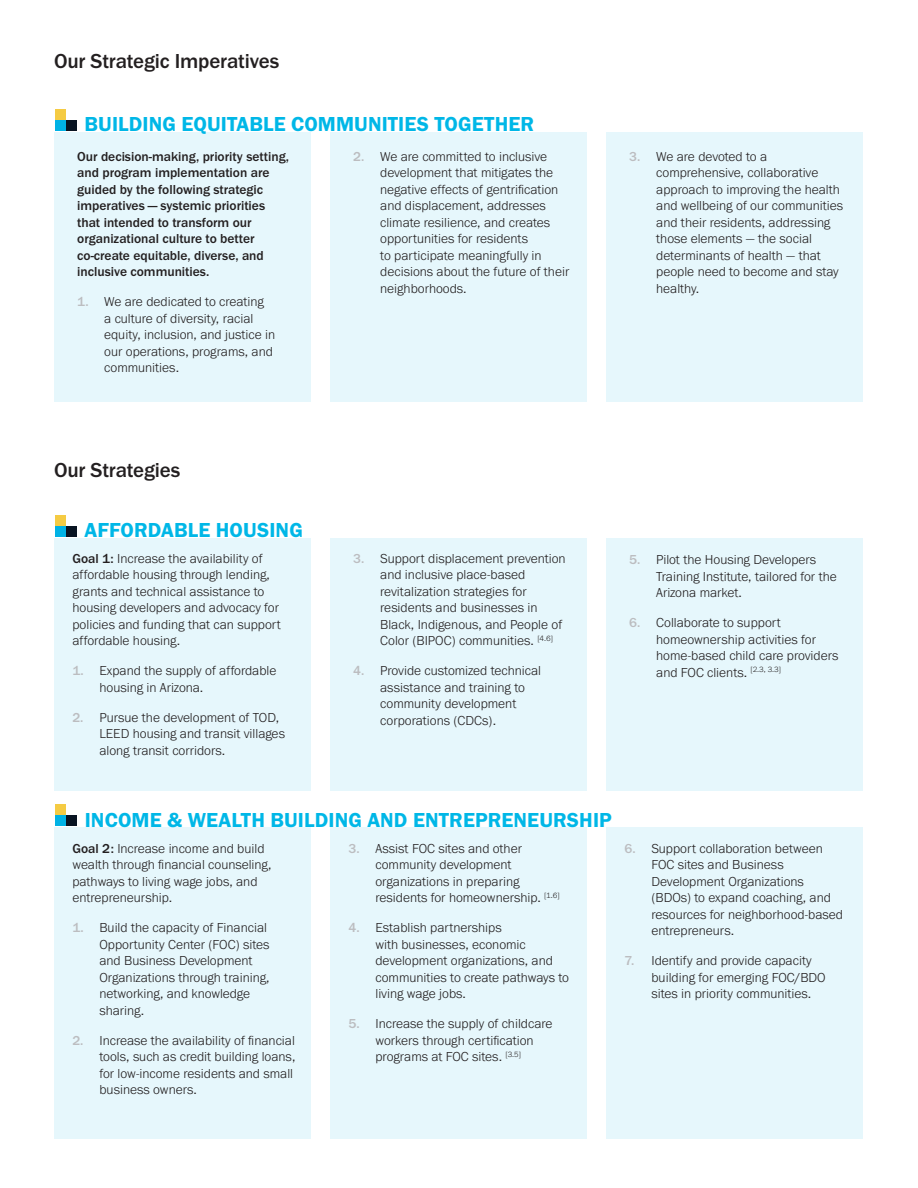
<style>
.page{position:relative;width:918px;height:1188px;background:#fff}
.page>*{position:absolute;margin:0;border:0;box-sizing:border-box;transform-origin:0 0}
.TX_Main_Diagram{font:21px "Franklin Gothic URW Dem";letter-spacing:.005em;color:#00b7e7}
.TX_Diagram_headings{font:500 21px "Franklin Gothic URW";letter-spacing:-.01em;color:#231f20}
.Goal_Description{font:300 13.5px/16.5px "Franklin Gothic URW";color:#231f20}
.Goal_Description-2{font:500 13.5px/16.5px "Franklin Gothic URW";color:#231f20}
.Bullets{font:300 13.5px/16.5px "Franklin Gothic URW";color:#231f20}
.s1{font-weight:500;color:#bcbdc0}
.s2{font-weight:500}
</style>
<div class="page">
<div style="left:55px;top:133px;width:256px;height:269px;background:#e6f7fc"></div>
<div style="left:331px;top:133px;width:256px;height:269px;background:#e6f7fc"></div>
<div style="left:607px;top:133px;width:256px;height:269px;background:#e6f7fc"></div>
<div style="left:55px;top:539px;width:256px;height:252px;background:#e6f7fc"></div>
<div style="left:331px;top:539px;width:256px;height:252px;background:#e6f7fc"></div>
<div style="left:607px;top:539px;width:256px;height:252px;background:#e6f7fc"></div>
<div style="left:55px;top:827px;width:256px;height:312px;background:#e6f7fc"></div>
<div style="left:331px;top:827px;width:256px;height:312px;background:#e6f7fc"></div>
<div style="left:607px;top:827px;width:256px;height:312px;background:#e6f7fc"></div>
<div style="left:66px;top:120px;width:11px;height:11px;background:#091422"></div>
<div style="left:55px;top:120px;width:11px;height:11px;background:#00b2e5"></div>
<div style="left:55px;top:109px;width:11px;height:11px;background:#f5cb43"></div>
<div style="left:66px;top:526px;width:11px;height:11px;background:#091422"></div>
<div style="left:55px;top:526px;width:11px;height:11px;background:#00b2e5"></div>
<div style="left:55px;top:515px;width:11px;height:11px;background:#f5cb43"></div>
<div style="left:66px;top:815px;width:11px;height:11px;background:#091422"></div>
<div style="left:55px;top:815px;width:11px;height:11px;background:#00b2e5"></div>
<div style="left:55px;top:804px;width:11px;height:11px;background:#f5cb43"></div>
<p class="TX_Diagram_headings" style="left:54px;top:48px;width:227px">Our Strategic Imperatives</p>
<p class="TX_Main_Diagram" style="left:85px;top:111px;width:451px">BUILDING EQUITABLE COMMUNITIES TOGETHER</p>
<p class="Goal_Description-2" style="left:77px;top:148px;width:213px">Our decision-making, priority setting, and program implementation are guided by the following strategic imperatives — systemic priorities that intended to transform our organizational culture to better co-create equitable, diverse, and inclusive communities.</p>
<p class="Goal_Description" style="left:104px;top:293px;width:172px;text-indent:-27px"><span class="s1">1.</span> We are dedicated to creating<br>a culture of diversity, racial equity, inclusion, and justice in our operations, programs, and communities.</p>
<p class="TX_Diagram_headings" style="left:54px;top:457px;width:128px">Our Strategies</p>
<p class="TX_Main_Diagram" style="left:85px;top:517px;width:220px">AFFORDABLE HOUSING</p>
<p class="Goal_Description" style="left:72px;top:549px;width:210px"><span class="s2">Goal 1:</span> Increase the availability of affordable housing through lending, grants and technical assistance to housing developers and advocacy for policies and funding that can support affordable housing.</p>
<p class="Goal_Description" style="left:99px;top:662px;width:178px;text-indent:-27px"><span class="s1">1.</span> Expand the supply of affordable housing in Arizona.</p>
<p class="Goal_Description" style="left:99px;top:708px;width:187px;text-indent:-27px"><span class="s1">2.</span> Pursue the development of TOD,<br>LEED housing and transit villages along transit corridors.</p>
<p class="Goal_Description" style="left:380px;top:147px;width:191px;text-indent:-27px"><span class="s1">2.</span> We are committed to inclusive development that mitigates the negative effects of gentrification and displacement, addresses climate resilience, and creates opportunities for residents<br>to participate meaningfully in decisions about the future of their neighborhoods.</p>
<p class="Goal_Description" style="left:656px;top:147px;width:189px;text-indent:-27px"><span class="s1">3.</span> We are devoted to a comprehensive, collaborative approach to improving the health and wellbeing of our communities and their residents, addressing those elements — the social determinants of health — that people need to become and stay healthy.</p>
<p class="Goal_Description" style="left:380px;top:549px;width:187px;text-indent:-27px"><span class="s1">3.</span> Support displacement prevention and inclusive place-based revitalization strategies for residents and businesses in<br>Black, Indigenous, and People of<br>Color (BIPOC) communities. <sup>[4.6]</sup></p>
<p class="Goal_Description" style="left:380px;top:662px;width:162px;text-indent:-27px"><span class="s1">4.</span> Provide customized technical assistance and training to community development corporations (CDCs).</p>
<p class="Goal_Description" style="left:656px;top:551px;width:182px;text-indent:-27px"><span class="s1">5.</span> Pilot the Housing Developers<br>Training Institute, tailored for the<br>Arizona market.</p>
<p class="Goal_Description" style="left:656px;top:614px;width:184px;text-indent:-27px"><span class="s1">6.</span> Collaborate to support homeownership activities for home-based child care providers and FOC clients. <sup>[2.3,</sup> <sup>3.3]</sup></p>
<p class="TX_Main_Diagram" style="left:85px;top:807px;width:529px">INCOME &amp; WEALTH BUILDING AND ENTREPRENEURSHIP</p>
<p class="Bullets" style="left:72px;top:840px;width:201px"><span class="s2">Goal 2:</span> Increase income and build wealth through financial counseling, pathways to living wage jobs, and entrepreneurship.</p>
<p class="Goal_Description" style="left:99px;top:919px;width:172px;text-indent:-27px"><span class="s1">1.</span> Build the capacity of Financial<br>Opportunity Center (FOC) sites and Business Development<br>Organizations through training, networking, and knowledge sharing.</p>
<p class="Goal_Description" style="left:99px;top:1032px;width:197px;text-indent:-27px"><span class="s1">2.</span> Increase the availability of financial tools, such as credit building loans, for low-income residents and small business owners.</p>
<p class="Goal_Description" style="left:375px;top:840px;width:186px;text-indent:-27px"><span class="s1">3.</span> Assist FOC sites and other community development organizations in preparing residents for homeownership. <sup>[1.6]</sup></p>
<p class="Goal_Description" style="left:375px;top:919px;width:195px;text-indent:-27px"><span class="s1">4.</span> Establish partnerships<br>with businesses, economic development organizations, and communities to create pathways to living wage jobs.</p>
<p class="Goal_Description" style="left:348px;top:1015px;width:206px;text-align:center"><span class="s1">5.</span> Increase the supply of childcare workers through certification programs at FOC sites. <sup>[3.5]</sup></p>
<p class="Goal_Description" style="left:651px;top:840px;width:193px;text-indent:-27px"><span class="s1">6.</span> Support collaboration between<br>FOC sites and Business<br>Development Organizations (BDOs) to expand coaching, and resources for neighborhood-based entrepreneurs.</p>
<p class="Goal_Description" style="left:651px;top:952px;width:176px;text-indent:-27px"><span class="s1">7.</span> Identify and provide capacity building for emerging FOC/BDO sites in priority communities.</p>
</div>
